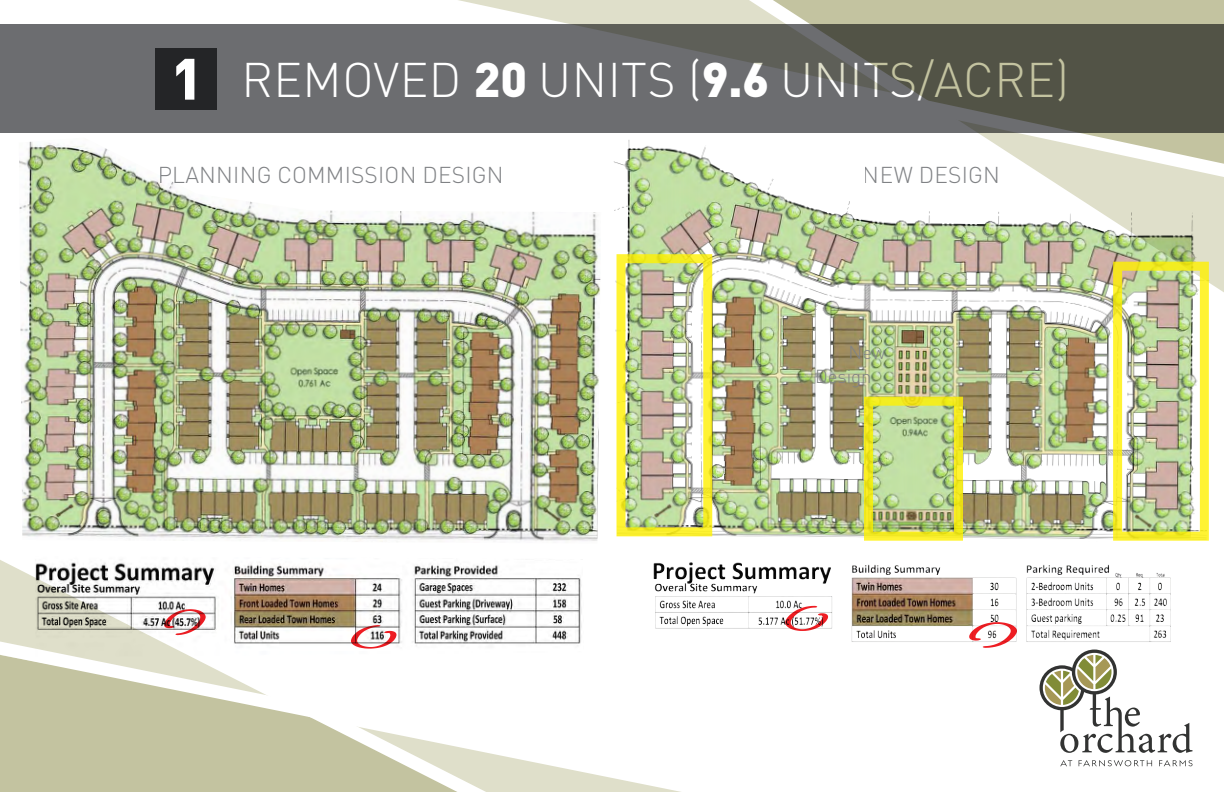
<style>
.page{position:relative;width:1224px;height:792px;background:#fff}
.page>*{position:absolute;margin:0;border:0;box-sizing:border-box;transform-origin:0 0}
.t1{font:300 48px "DINOT";letter-spacing:.01em;color:#fff}
.t2{font:300 22.7px "DINOT";letter-spacing:.01em;color:#808285}
.Statistics{font:300 18.6px/24.7px "DINOT";color:#808285}
.s1{font-weight:900;font-size:57.4px}
.s2{font-weight:900}
</style>
<div class="page">
<svg style="left:458px;top:0;width:766px;height:195px"></svg>
<svg style="left:542px;top:764px;width:139px;height:28px"></svg>
<svg style="left:0;top:560px;width:542px;height:232px"></svg>
<svg style="left:1060px;top:760px;width:12px;height:6px"></svg>
<svg style="left:1079px;top:760px;width:73px;height:6px"></svg>
<svg style="left:1159px;top:760px;width:34px;height:6px"></svg>
<svg style="left:1039px;top:656px;width:153px;height:97px"></svg>
<img style="left:614px;top:138px;width:596px;height:401px">
<img style="left:19px;top:138px;width:582px;height:404px">
<img style="left:35px;top:560px;width:547px;height:96px">
<img style="left:653px;top:562px;width:518px;height:94px">
<svg style="left:351px;top:625px;width:46px;height:24px"></svg>
<svg style="left:969px;top:622px;width:48px;height:26px"></svg>
<svg style="left:785px;top:606px;width:43px;height:25px"></svg>
<svg style="left:164px;top:609px;width:42px;height:26px"></svg>
<div style="left:616px;top:254px;width:96px;height:282px;border:9px solid #fff101"></div>
<div style="left:1113px;top:262px;width:96px;height:279px;border:9px solid #fff101"></div>
<div style="left:864px;top:397px;width:99px;height:144px;border:9px solid #fff101"></div>
<svg style="left:0;top:24px;width:1224px;height:109px;background:#646563"></svg>
<div style="left:155px;top:48px;width:62px;height:61px;background:#242527"></div>
<h1 class="t1" style="left:171px;top:44px;width:899px"><span class="s1">1</span> REMOVED <span class="s2">20</span> UNITS (<span class="s2">9.6</span> UNITS/ACRE)</h1>
<p class="t2" style="left:158px;top:158px;width:348px">PLANNING COMMISSION DESIGN</p>
<p class="t2" style="left:863px;top:158px;width:139px">NEW DESIGN</p>
<p class="Statistics" style="left:815px;top:338px;width:72px;text-indent:33px">New<br>Design</p>
</div>
